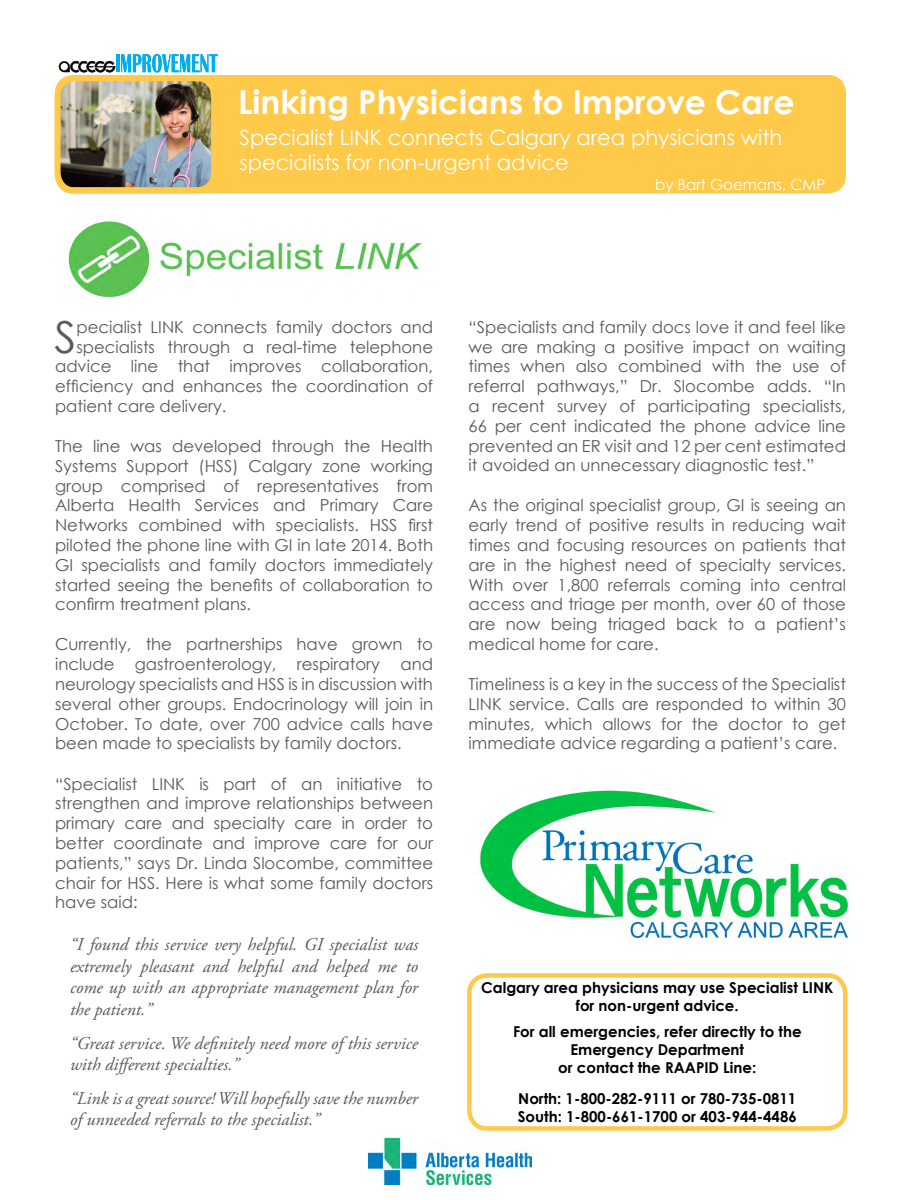
<style>
.page{position:relative;width:900px;height:1200px;background:#fff}
.page>*{position:absolute;margin:0;border:0;box-sizing:border-box;transform-origin:0 0}
.t1{font:44.1px "Century Gothic";color:#58595b}
.t2{font:700 33px "Century Gothic";color:#fff}
.t3{font:21px/25.2px "Century Gothic";color:#fff}
.t4{font:italic 18px/21.6px "Adobe Garamond Pro";color:#58595b}
.t5{font:16.5px/19.8px "Century Gothic";color:#58595b;text-align:justify}
.t6{font:700 15px/18px "Century Gothic";color:#000;text-align:center}
.t7{font:15px "Century Gothic";color:#fff}
</style>
<div class="page">
<img style="left:479px;top:790px;width:370px;height:155px">
<div style="left:55px;top:75px;width:791px;height:119px;background:#ffc94a;border-radius:18px"></div>
<img style="left:58px;top:81px;width:152px;height:106px">
<div style="left:55px;top:75px;width:162px;height:119px;border:6px solid #ffc94a;border-radius:18px"></div>
<svg style="left:59px;top:61px;width:56px;height:12px"></svg>
<hr style="left:116px;top:54px;width:3px;height:18px;background:#00aeef">
<svg style="left:121px;top:54px;width:97px;height:19px"></svg>
<img style="left:369px;top:1137px;width:162px;height:48px">
<img style="left:67px;top:221px;width:355px;height:77px">
<div style="left:467px;top:973px;width:381px;height:158px;border:4px solid #ffc94a;border-radius:18px"></div>
<h2 class="t2" style="left:238px;top:77px;width:558px">Linking Physicians to Improve Care</h2>
<p class="t3" style="left:240px;top:124px;width:544px">Specialist LINK connects Calgary area physicians with specialists for non-urgent advice</p>
<p class="t7" style="left:655px;top:174px;width:172px">by Bart Goemans, CMP</p>
<h1 class="t1" style="left:54px;top:306px;width:23px">S</h1>
<p class="t5" style="left:76px;top:317px;width:358px">pecialist LINK connects family doctors and</p>
<p class="t5" style="left:76px;top:336px;width:358px">specialists through a real-time telephone</p>
<p class="t5" style="left:55px;top:356px;width:379px">advice line that improves collaboration,</p>
<p class="t5" style="left:55px;top:376px;width:380px">efficiency and enhances the coordination of</p>
<p class="t5" style="left:55px;top:396px;width:173px">patient care delivery.</p>
<p class="t5" style="left:55px;top:436px;width:380px">The line was developed through the Health Systems Support (HSS) Calgary zone working group comprised of representatives from Alberta Health Services and Primary Care Networks combined with specialists. HSS first piloted the phone line with GI in late 2014. Both GI specialists and family doctors immediately started seeing the benefits of collaboration to confirm treatment plans.</p>
<p class="t5" style="left:55px;top:634px;width:380px">Currently, the partnerships have grown to include gastroenterology, respiratory and neurology specialists and HSS is in discussion with several other groups. Endocrinology will join in October. To date, over 700 advice calls have been made to specialists by family doctors.</p>
<p class="t5" style="left:55px;top:773px;width:380px">“Specialist LINK is part of an initiative to strengthen and improve relationships between primary care and specialty care in order to better coordinate and improve care for our patients,” says Dr. Linda Slocombe, committee chair for HSS. Here is what some family doctors have said:</p>
<p class="t4" style="left:70px;top:934px;width:350px;text-align:justify">“I found this service very helpful. GI specialist was extremely pleasant and helpful and helped me to come up with an appropriate management plan for the patient.”</p>
<p class="t4" style="left:70px;top:1033px;width:349px">“Great service. We definitely need more of this service with different specialties.”</p>
<p class="t4" style="left:70px;top:1088px;width:350px">“Link is a great source! Will hopefully save the number of unneeded referrals to the specialist.”</p>
<p class="t5" style="left:469px;top:317px;width:379px">“Specialists and family docs love it and feel like we are making a positive impact on waiting times when also combined with the use of referral pathways,” Dr. Slocombe adds. “In a recent survey of participating specialists, 66 per cent indicated the phone advice line prevented an ER visit and 12 per cent estimated it avoided an unnecessary diagnostic test.”</p>
<p class="t5" style="left:469px;top:495px;width:379px">As the original specialist group, GI is seeing an early trend of positive results in reducing wait times and focusing resources on patients that are in the highest need of specialty services.<br>With over 1,800 referrals coming into central access and triage per month, over 60 of those are now being triaged back to a patient’s medical home for care.</p>
<p class="t5" style="left:469px;top:674px;width:379px">Timeliness is a key in the success of the Specialist LINK service. Calls are responded to within 30 minutes, which allows for the doctor to get immediate advice regarding a patient’s care.</p>
<p class="t6" style="left:481px;top:978px;width:354px">Calgary area physicians may use Specialist LINK for non-urgent advice.</p>
<p class="t6" style="left:513px;top:1021px;width:290px">For all emergencies, refer directly to the<br>Emergency Department<br>or contact the RAAPID Line:</p>
<p class="t6" style="left:518px;top:1089px;width:280px;text-align:left">North: 1-800-282-9111 or 780-735-0811<br>South: 1-800-661-1700 or 403-944-4486</p>
</div>
